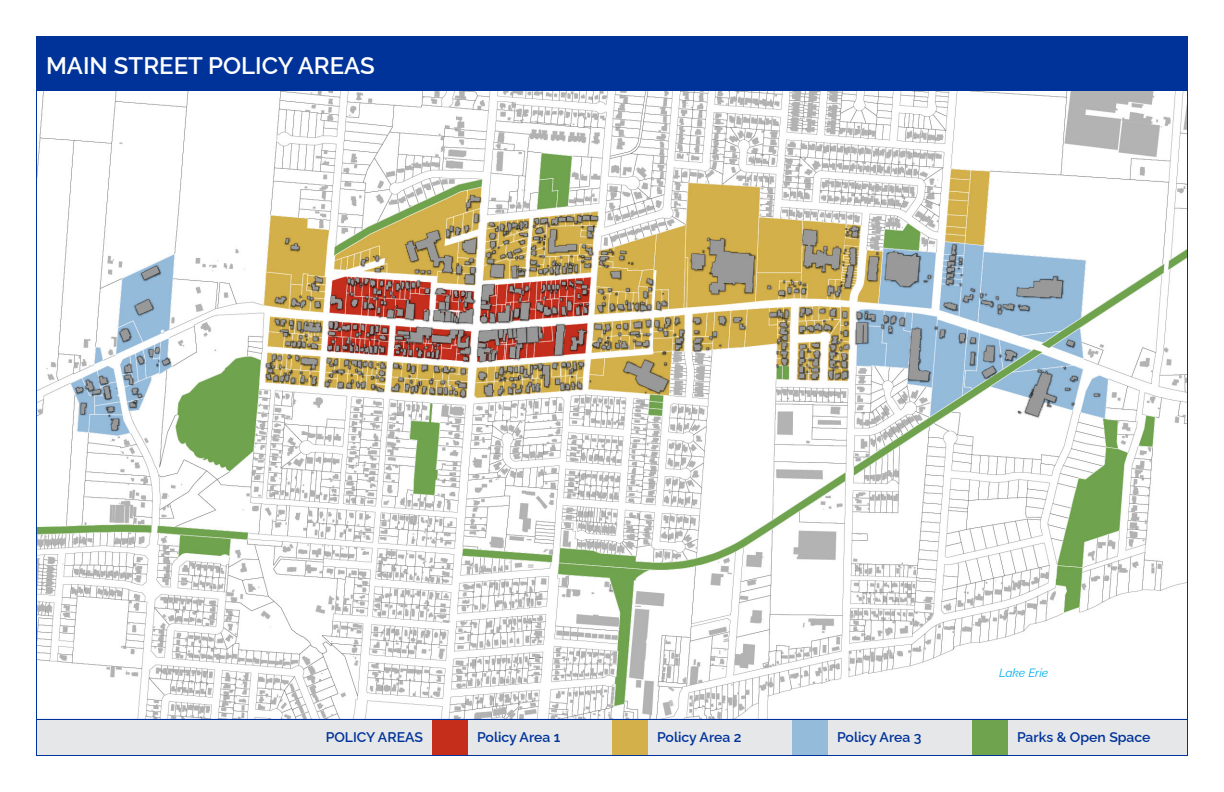
<style>
.page{position:relative;width:1224px;height:792px;background:#fff}
.page>*{position:absolute;margin:0;border:0;box-sizing:border-box;transform-origin:0 0}
.t1{font:600 24px "Raleway";color:#fff}
.t2{font:600 14px "Raleway";color:#039}
.t3{font:italic 12px "Raleway";color:#00aeef}
</style>
<div class="page">
<img style="left:38px;top:92px;width:1148px;height:626px">
<div style="left:36px;top:720px;width:1152px;height:36px;background:#e6e7e9"></div>
<div style="left:36px;top:36px;width:1152px;height:54px;background:#039"></div>
<div style="left:432px;top:720px;width:36px;height:36px;background:#c52e1b"></div>
<div style="left:612px;top:720px;width:36px;height:36px;background:#d3b04a"></div>
<div style="left:792px;top:720px;width:36px;height:36px;background:#94bbda"></div>
<div style="left:972px;top:720px;width:36px;height:36px;background:#6fa34e"></div>
<div style="left:36px;top:719px;width:1152px;height:37px;border:1px solid #039"></div>
<p class="t1" style="left:46px;top:47px;width:330px">MAIN STREET POLICY AREAS</p>
<p class="t2" style="left:326px;top:726px;width:99px">POLICY AREAS</p>
<p class="t3" style="left:999px;top:663px;width:51px">Lake Erie</p>
<p class="t2" style="left:477px;top:726px;width:85px">Policy Area 1</p>
<p class="t2" style="left:657px;top:726px;width:86px">Policy Area 2</p>
<p class="t2" style="left:837px;top:726px;width:86px">Policy Area 3</p>
<p class="t2" style="left:1017px;top:726px;width:135px">Parks &amp; Open Space</p>
</div>
